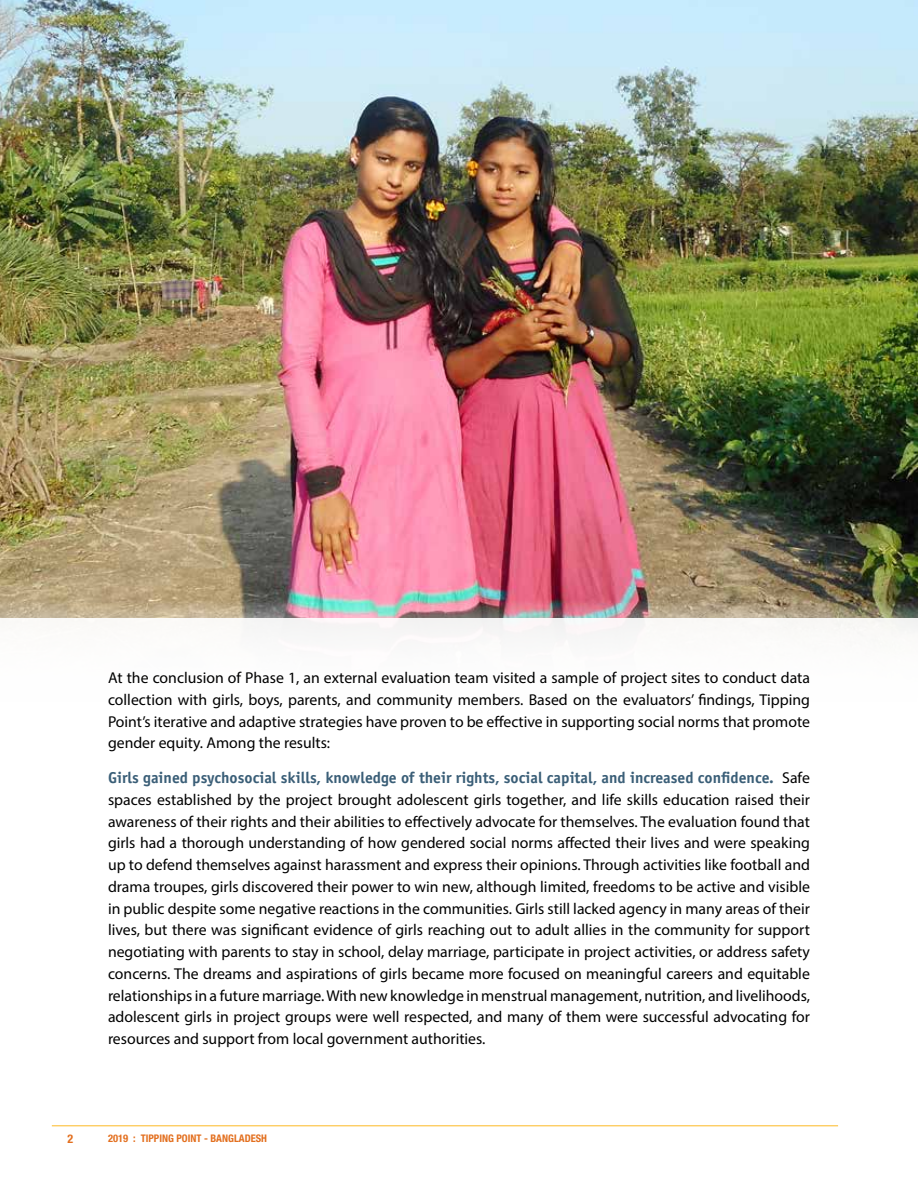
<style>
.page{position:relative;width:918px;height:1188px;background:#fff}
.page>*{position:absolute;margin:0;border:0;box-sizing:border-box;transform-origin:0 0}
.t1{font:15.75px/21.8px "Myriad Pro";color:#000;text-align:justify}
.t2{font:700 15.75px "Officina Sans Std";color:#3a5e77}
.t3{font:700 condensed 12px "Helvetica Neue LT Std";color:#e36f1e}
.t4{font:700 condensed 10.5px "Helvetica Neue LT Std";color:#e36f1e}
.s1{font-family:"Myriad Pro";font-weight:400;color:#000}
</style>
<div class="page">
<hr style="left:52px;top:1125px;width:786px;height:1px;background:#fdb924">
<img style="left:0;top:0;width:918px;height:618px">
<p class="t1" style="left:108px;top:667px;width:704px">At the conclusion of Phase 1, an external evaluation team visited a sample of project sites to conduct data collection with girls, boys, parents, and community members. Based on the evaluators’ findings, Tipping Point’s iterative and adaptive strategies have proven to be effective in supporting social norms that promote gender equity. Among the results:</p>
<p class="t2" style="left:108px;top:768px;width:703px">Girls gained psychosocial skills, knowledge of their rights, social capital, and increased confidence. <span class="s1">Safe</span></p>
<p class="t1" style="left:108px;top:789px;width:704px">spaces established by the project brought adolescent girls together, and life skills education raised their awareness of their rights and their abilities to effectively advocate for themselves. The evaluation found that girls had a thorough understanding of how gendered social norms affected their lives and were speaking up to defend themselves against harassment and express their opinions. Through activities like football and drama troupes, girls discovered their power to win new, although limited, freedoms to be active and visible in public despite some negative reactions in the communities. Girls still lacked agency in many areas of their lives, but there was significant evidence of girls reaching out to adult allies in the community for support negotiating with parents to stay in school, delay marriage, participate in project activities, or address safety concerns. The dreams and aspirations of girls became more focused on meaningful careers and equitable relationships in a future marriage. With new knowledge in menstrual management, nutrition, and livelihoods, adolescent girls in project groups were well respected, and many of them were successful advocating for resources and support from local government authorities.</p>
<p class="t3" style="left:68px;top:1132px;width:7px">2</p>
<p class="t4" style="left:108px;top:1132px;width:161px">2019 : TIPPING POINT - BANGLADESH</p>
</div>
